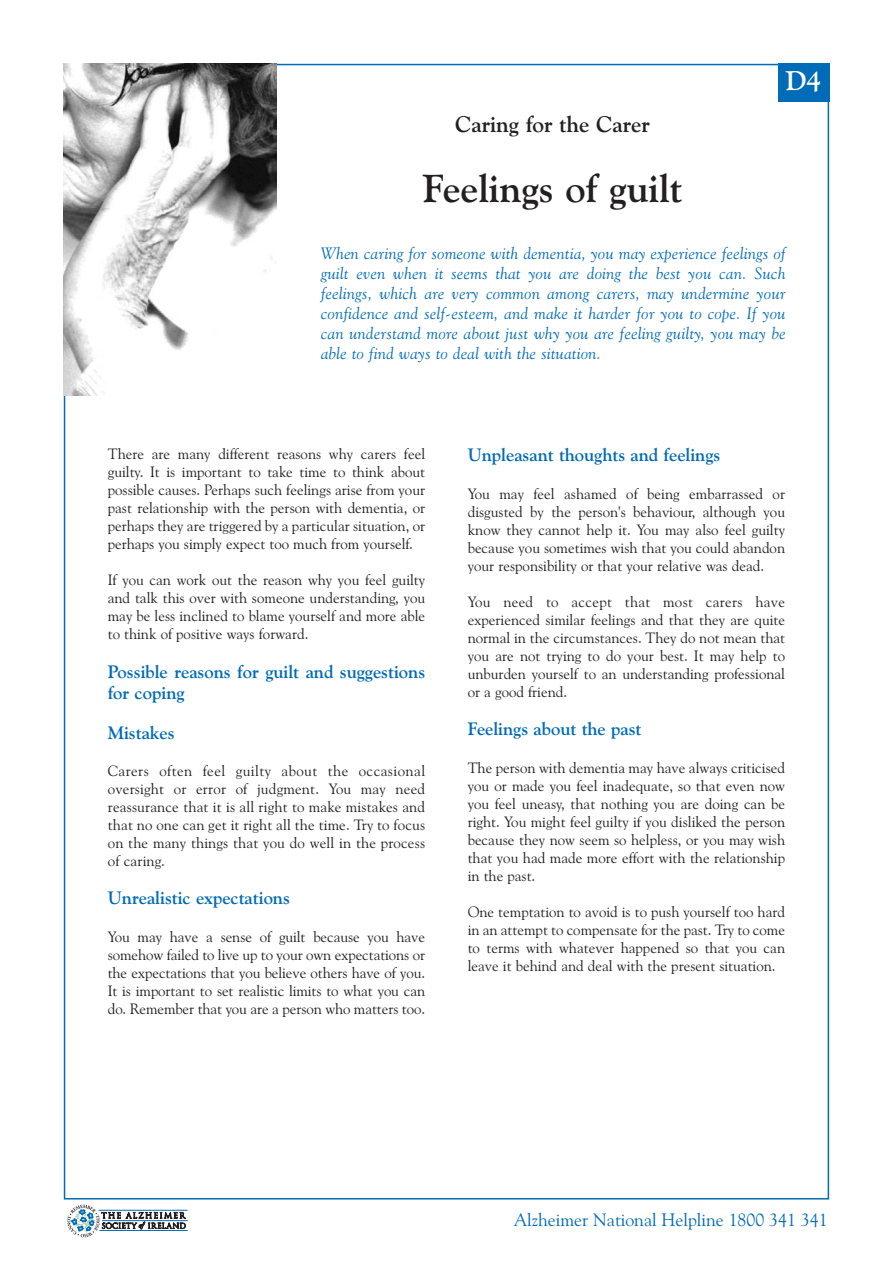
<style>
.page{position:relative;width:894px;height:1262px;background:#fff}
.page>*{position:absolute;margin:0;border:0;box-sizing:border-box;transform-origin:0 0}
.t1{font:700 39px "Goudy Old Style BT";color:#231f20}
.t2{font:700 27px "Goudy Old Style BT";color:#fff}
.t3{font:700 22.5px "Goudy Old Style BT";color:#231f20}
.t4{font:700 18px/21.6px "Goudy Old Style BT";color:#006bb6}
.t5{font:18px "Goudy Old Style BT";color:#006bb6}
.t6{font:italic 16.5px/19.8px "Goudy Old Style BT";letter-spacing:.02em;color:#006bb6;text-align:justify}
.t7{font:15px/18px "Goudy Old Style BT";color:#231f20;text-align:justify}
</style>
<div class="page">
<div style="left:778px;top:64px;width:51px;height:38px;background:#006bb6"></div>
<img style="left:64px;top:64px;width:212px;height:331px">
<hr style="left:99px;top:1210px;width:89px;height:1px;background:#006bb6">
<hr style="left:102px;top:1220px;width:86px;height:1px;background:#006bb6">
<hr style="left:99px;top:1230px;width:89px;height:1px;background:#006bb6">
<svg style="left:67px;top:1204px;width:119px;height:33px"></svg>
<h2 class="t2" style="left:786px;top:71px;width:37px">D4</h2>
<h3 class="t3" style="left:455px;top:116px;width:196px">Caring for the Carer</h3>
<h1 class="t1" style="left:423px;top:174px;width:261px">Feelings of guilt</h1>
<p class="t6" style="left:321px;top:246px;width:466px">When caring for someone with dementia, you may experience feelings of guilt even when it seems that you are doing the best you can. Such feelings, which are very common among carers, may undermine your confidence and self-esteem, and make it harder for you to cope. If you can understand more about just why you are feeling guilty, you may be able to find ways to deal with the situation.</p>
<p class="t7" style="left:108px;top:447px;width:319px">There are many different reasons why carers feel guilty. It is important to take time to think about possible causes. Perhaps such feelings arise from your past relationship with the person with dementia, or perhaps they are triggered by a particular situation, or perhaps you simply expect too much from yourself.</p>
<p class="t7" style="left:108px;top:573px;width:319px">If you can work out the reason why you feel guilty and talk this over with someone understanding, you may be less inclined to blame yourself and more able to think of positive ways forward.</p>
<p class="t4" style="left:108px;top:662px;width:319px">Possible reasons for guilt and suggestions for coping</p>
<p class="t4" style="left:108px;top:723px;width:68px">Mistakes</p>
<p class="t7" style="left:108px;top:763px;width:319px">Carers often feel guilty about the occasional oversight or error of judgment. You may need reassurance that it is all right to make mistakes and that no one can get it right all the time. Try to focus on the many things that you do well in the process of caring.</p>
<p class="t4" style="left:108px;top:889px;width:184px">Unrealistic expectations</p>
<p class="t7" style="left:108px;top:929px;width:319px">You may have a sense of guilt because you have somehow failed to live up to your own expectations or the expectations that you believe others have of you.<br>It is important to set realistic limits to what you can do. Remember that you are a person who matters too.</p>
<p class="t4" style="left:468px;top:446px;width:254px">Unpleasant thoughts and feelings</p>
<p class="t7" style="left:468px;top:486px;width:319px">You may feel ashamed of being embarrassed or disgusted by the person's behaviour, although you know they cannot help it. You may also feel guilty because you sometimes wish that you could abandon your responsibility or that your relative was dead.</p>
<p class="t7" style="left:468px;top:594px;width:319px">You need to accept that most carers have experienced similar feelings and that they are quite normal in the circumstances. They do not mean that you are not trying to do your best. It may help to unburden yourself to an understanding professional or a good friend.</p>
<p class="t4" style="left:468px;top:720px;width:175px">Feelings about the past</p>
<p class="t7" style="left:468px;top:760px;width:319px">The person with dementia may have always criticised you or made you feel inadequate, so that even now you feel uneasy, that nothing you are doing can be right. You might feel guilty if you disliked the person because they now seem so helpless, or you may wish that you had made more effort with the relationship in the past.</p>
<p class="t7" style="left:468px;top:904px;width:319px">One temptation to avoid is to push yourself too hard in an attempt to compensate for the past. Try to come to terms with whatever happened so that you can leave it behind and deal with the present situation.</p>
<p class="t5" style="left:514px;top:1212px;width:315px">Alzheimer National Helpline 1800 341 341</p>
</div>
